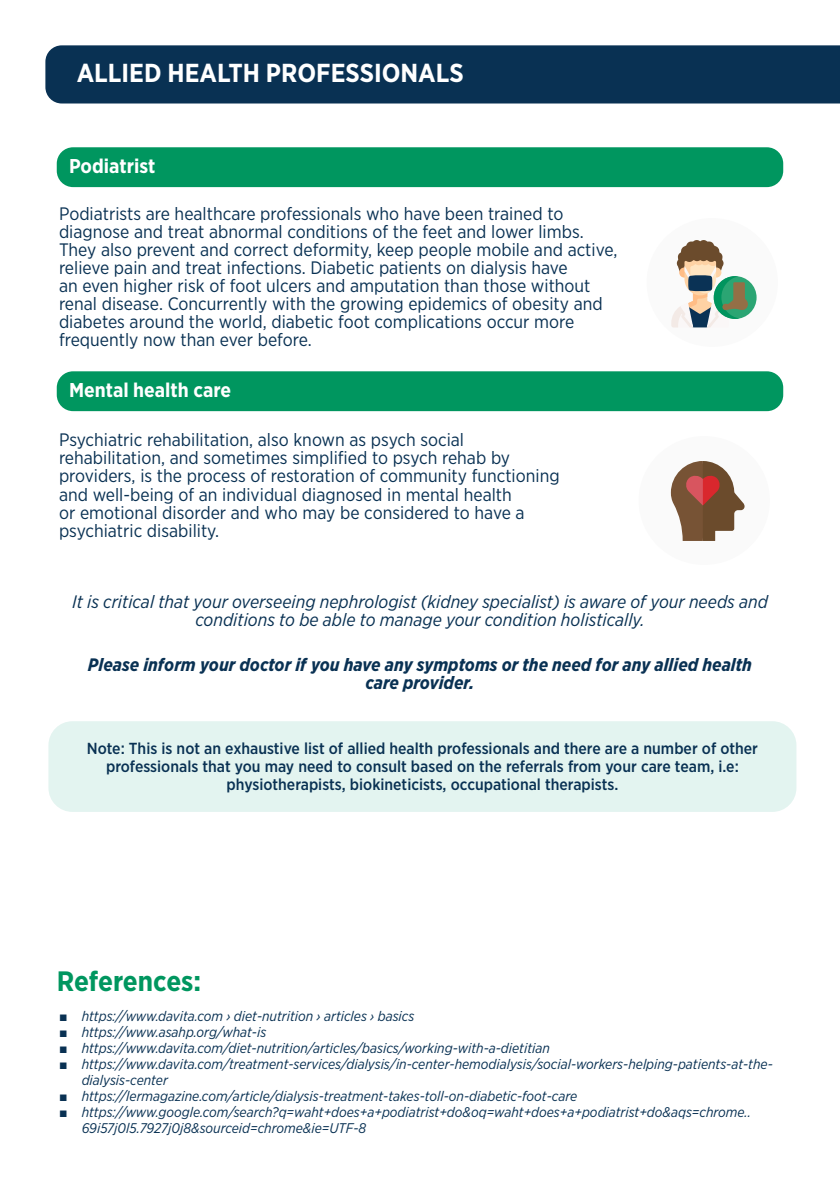
<style>
.page{position:relative;width:840px;height:1191px;background:#fff}
.page>*{position:absolute;margin:0;border:0;box-sizing:border-box;transform-origin:0 0}
.t1{font:700 28px "Gotham Narrow";color:#00965f}
.t2{font:700 26px "Gotham Narrow";color:#fff}
.t3{font:700 20px "Gotham Narrow";color:#fff}
.t4{font:18px/18px "Gotham Narrow";color:#093153}
.t5{font:italic 18px/18px "Gotham Narrow";color:#093153;text-align:center}
.t6{font:italic 700 18px/18px "Gotham Narrow";color:#093153;text-align:center}
.t7{font:500 16px/18px "Gotham Narrow";color:#093153;text-align:center}
.t8{font:italic 14px/16px "Gotham Narrow";color:#093153}
.s1{font-family:"Arial";font-style:normal}
</style>
<div class="page">
<div style="left:48px;top:721px;width:748px;height:91px;background:#e3f4f0;border-radius:24px"></div>
<div style="left:57px;top:147px;width:725px;height:40px;background:#00965f;border-radius:16px"></div>
<div style="left:57px;top:371px;width:725px;height:40px;background:#00965f;border-radius:16px"></div>
<div style="left:45px;top:45px;width:794px;height:58px;background:#093153"></div>
<div style="left:646px;top:218px;width:131px;height:129px;background:#fafafa;border-radius:50%"></div>
<div style="left:713px;top:276px;width:43px;height:43px;background:#2ba573;border-radius:50%"></div>
<svg style="left:671px;top:240px;width:77px;height:87px"></svg>
<div style="left:638px;top:436px;width:131px;height:129px;background:#fafafa;border-radius:50%"></div>
<svg style="left:670px;top:461px;width:74px;height:80px"></svg>
<p class="t2" style="left:77px;top:56px;width:388px">ALLIED HEALTH PROFESSIONALS</p>
<p class="t3" style="left:69px;top:153px;width:88px">Podiatrist</p>
<p class="t4" style="left:59px;top:205px;width:559px">Podiatrists are healthcare professionals who have been trained to diagnose and treat abnormal conditions of the feet and lower limbs.<br>They also prevent and correct deformity, keep people mobile and active, relieve pain and treat infections. Diabetic patients on dialysis have<br>an even higher risk of foot ulcers and amputation than those without renal disease. Concurrently with the growing epidemics of obesity and diabetes around the world, diabetic foot complications occur more frequently now than ever before.</p>
<p class="t3" style="left:69px;top:377px;width:163px">Mental health care</p>
<p class="t4" style="left:59px;top:431px;width:502px">Psychiatric rehabilitation, also known as psych social rehabilitation, and sometimes simplified to psych rehab by providers, is the process of restoration of community functioning and well-being of an individual diagnosed in mental health<br>or emotional disorder and who may be considered to have a psychiatric disability.</p>
<p class="t5" style="left:72px;top:592px;width:697px">It is critical that your overseeing nephrologist (kidney specialist) is aware of your needs and conditions to be able to manage your condition holistically.</p>
<p class="t6" style="left:88px;top:655px;width:665px">Please inform your doctor if you have any symptoms or the need for any allied health care provider.</p>
<p class="t7" style="left:87px;top:739px;width:672px">Note: This is not an exhaustive list of allied health professionals and there are a number of other professionals that you may need to consult based on the referrals from your care team, i.e: physiotherapists, biokineticists, occupational therapists.</p>
<p class="t1" style="left:57px;top:962px;width:146px">References:</p>
<p class="t8" style="left:59px;top:1008px;width:356px"><span class="s1">■</span> https://www.davita.com › diet-nutrition › articles › basics</p>
<p class="t8" style="left:59px;top:1024px;width:209px"><span class="s1">■</span> https://www.asahp.org/what-is</p>
<p class="t8" style="left:59px;top:1040px;width:492px"><span class="s1">■</span> https://www.davita.com/diet-nutrition/articles/basics/working-with-a-dietitian</p>
<p class="t8" style="left:82px;top:1056px;width:692px;text-indent:-23px"><span class="s1">■</span> https://www.davita.com/treatment-services/dialysis/in-center-hemodialysis/social-workers-helping-patients-at-the&shy;dialysis-center</p>
<p class="t8" style="left:59px;top:1088px;width:519px"><span class="s1">■</span> https://lermagazine.com/article/dialysis-treatment-takes-toll-on-diabetic-foot-care</p>
<p class="t8" style="left:82px;top:1104px;width:670px;text-indent:-23px"><span class="s1">■</span> https://www.google.com/search?q=waht+does+a+podiatrist+do&amp;oq=waht+does+a+podiatrist+do&amp;aqs=chrome..<br>69i57j0l5.7927j0j8&amp;sourceid=chrome&amp;ie=UTF-8</p>
</div>
